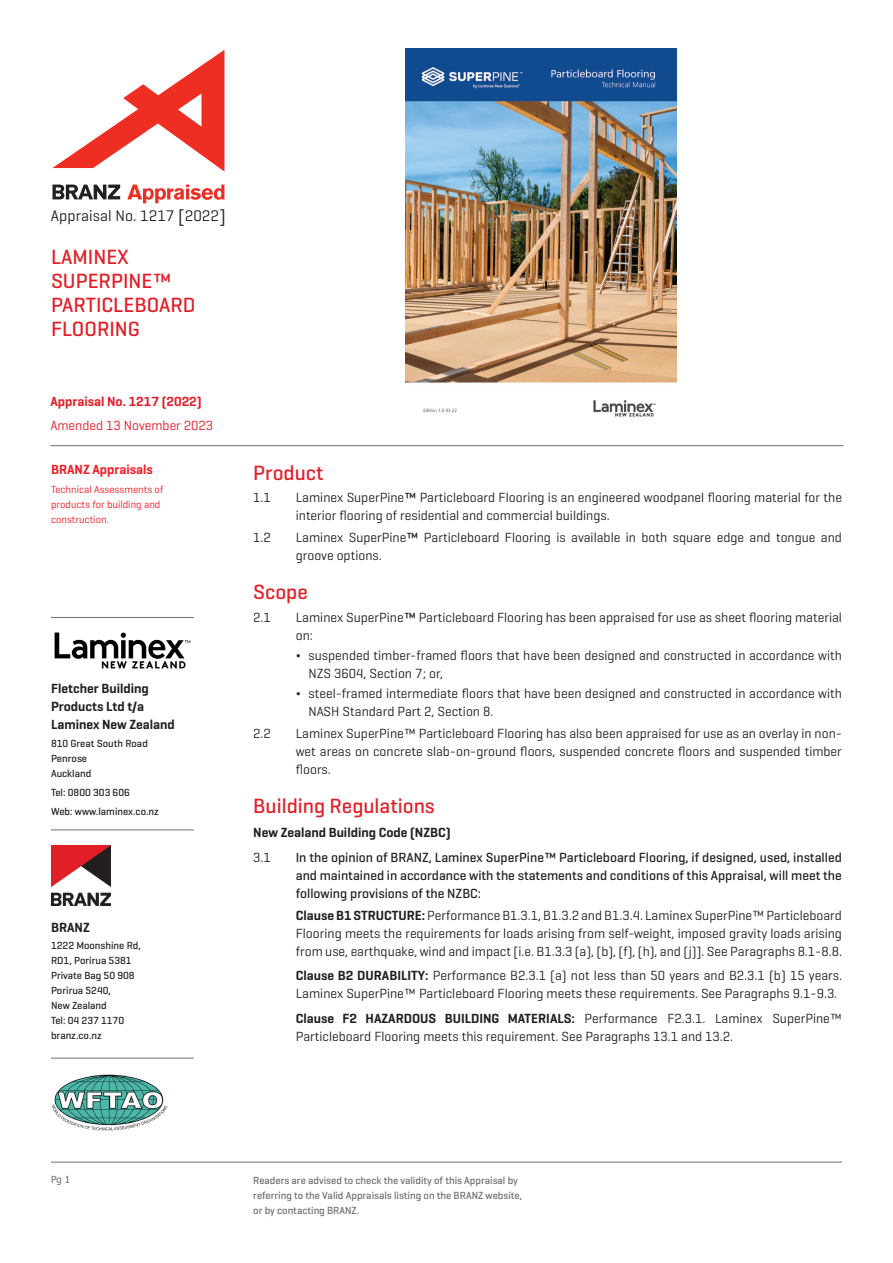
<style>
.page{position:relative;width:893px;height:1263px;background:#fff}
.page>*{position:absolute;margin:0;border:0;box-sizing:border-box;transform-origin:0 0}
.H3_Geo_P{font:500 21px/24px "Geogrotesque";color:#e21f26}
.t1{font:15.6px "Geogrotesque";letter-spacing:.005em;color:#231f20}
.Body_INDENT{font:13.5px/18px "Geogrotesque";color:#231f20}
.t2{font:500 13.5px/18px "Geogrotesque";color:#231f20;text-align:justify}
.H5_Geo_P{font:600 13.5px/18px "Geogrotesque";color:#231f20}
.H5_Geo_P_INDENT{font:600 13.5px "Geogrotesque";color:#231f20}
.H4_Geo_P{font:600 13.5px "Geogrotesque";color:#e21f26}
.H4_Geo_P-2{font:13.5px "Geogrotesque";color:#e21f26}
.Body{font:600 13.5px "Geogrotesque";color:#ee1d23}
.Small_Body_Geo_P{font:500 10.5px/15px "Geogrotesque";color:#231f20}
.Small_Body_Geo_P-2{font:500 10.5px/15px "Geogrotesque";color:#6c6d70}
.Body-2{font:10.5px/15px "Geogrotesque";color:#ee1d23}
.t3{font:9.75px "Tahoma";color:#6c6d70}
.s1{font-size:18.3px}
.s2{font-weight:500}
.s3{font-weight:600}
</style>
<div class="page">
<hr style="left:51px;top:617px;width:143px;height:1px;background:#6c6d70">
<img style="left:54px;top:632px;width:137px;height:37px">
<hr style="left:51px;top:830px;width:143px;height:1px;background:#6c6d70">
<img style="left:51px;top:846px;width:60px;height:59px">
<hr style="left:51px;top:1058px;width:143px;height:1px;background:#6c6d70">
<hr style="left:50px;top:445px;width:793px;height:1px;background:#6c6d70">
<hr style="left:51px;top:1162px;width:791px;height:1px;background:#6c6d70">
<img style="left:51px;top:1074px;width:117px;height:57px">
<svg style="left:52px;top:50px;width:172px;height:122px"></svg>
<svg style="left:127px;top:185px;width:97px;height:18px"></svg>
<svg style="left:53px;top:185px;width:67px;height:14px"></svg>
<img style="left:406px;top:48px;width:271px;height:369px">
<p class="t1" style="left:51px;top:206px;width:176px">Appraisal No. 1217 <span class="s1">[</span>2022<span class="s1">]</span></p>
<p class="H3_Geo_P" style="left:51px;top:245px;width:146px">LAMINEX<br>SUPERPINE™<br>PARTICLEBOARD<br>FLOORING</p>
<p class="H4_Geo_P" style="left:50px;top:393px;width:153px">Appraisal No. 1217 (2022)</p>
<p class="H4_Geo_P-2" style="left:50px;top:417px;width:164px">Amended 13 November 2023</p>
<p class="Body" style="left:51px;top:461px;width:103px">BRANZ Appraisals</p>
<p class="Body-2" style="left:51px;top:482px;width:114px">Technical Assessments of products for building and construction.</p>
<p class="H5_Geo_P" style="left:51px;top:680px;width:125px">Fletcher Building<br>Products Ltd t/a<br>Laminex New Zealand</p>
<p class="Small_Body_Geo_P" style="left:51px;top:735px;width:98px">810 Great South Road</p>
<p class="Small_Body_Geo_P" style="left:51px;top:750px;width:38px">Penrose</p>
<p class="Small_Body_Geo_P" style="left:51px;top:765px;width:42px">Auckland</p>
<p class="Small_Body_Geo_P" style="left:51px;top:784px;width:80px">Tel: 0800 303 606</p>
<p class="Small_Body_Geo_P" style="left:51px;top:804px;width:109px">Web: www.laminex.co.nz</p>
<p class="H5_Geo_P" style="left:51px;top:918px;width:40px">BRANZ</p>
<p class="Small_Body_Geo_P" style="left:51px;top:938px;width:91px">1222 Moonshine Rd,</p>
<p class="Small_Body_Geo_P" style="left:51px;top:953px;width:82px">RD1, Porirua 5381</p>
<p class="Small_Body_Geo_P" style="left:51px;top:968px;width:85px">Private Bag 50 908</p>
<p class="Small_Body_Geo_P" style="left:51px;top:983px;width:62px">Porirua 5240,<br>New Zealand</p>
<p class="Small_Body_Geo_P" style="left:51px;top:1013px;width:75px">Tel: 04 237 1170</p>
<p class="Small_Body_Geo_P" style="left:51px;top:1028px;width:52px">branz.co.nz</p>
<p class="H3_Geo_P" style="left:253px;top:460px;width:72px">Product</p>
<p class="Body_INDENT" style="left:253px;top:488px;width:19px">1.1</p>
<p class="Body_INDENT" style="left:296px;top:488px;width:548px">Laminex SuperPine<span class="s2">™</span> Particleboard Flooring is an engineered woodpanel flooring material for the interior flooring of residential and commercial buildings.</p>
<p class="Body_INDENT" style="left:253px;top:528px;width:19px">1.2</p>
<p class="Body_INDENT" style="left:296px;top:528px;width:548px">Laminex SuperPine<span class="s2">™</span> Particleboard Flooring is available in both square edge and tongue and groove options.</p>
<p class="H3_Geo_P" style="left:253px;top:580px;width:56px">Scope</p>
<p class="Body_INDENT" style="left:253px;top:607px;width:19px">2.1</p>
<p class="Body_INDENT" style="left:296px;top:607px;width:548px">Laminex SuperPine<span class="s2">™</span> Particleboard Flooring has been appraised for use as sheet flooring material on:</p>
<p class="Body_INDENT" style="left:309px;top:646px;width:535px;text-indent:-13px"><span class="s2">¬</span> suspended timber-framed floors that have been designed and constructed in accordance with<br>NZS 3604, Section 7; or,</p>
<p class="Body_INDENT" style="left:309px;top:684px;width:535px;text-indent:-13px"><span class="s2">¬</span> steel-framed intermediate floors that have been designed and constructed in accordance with<br>NASH Standard Part 2, Section 8.</p>
<p class="Body_INDENT" style="left:253px;top:724px;width:19px">2.2</p>
<p class="Body_INDENT" style="left:296px;top:724px;width:548px;text-align:justify">Laminex SuperPine™ Particleboard Flooring has also been appraised for use as an overlay in non&shy;wet areas on concrete slab-on-ground floors, suspended concrete floors and suspended timber floors.</p>
<p class="H3_Geo_P" style="left:253px;top:793px;width:183px">Building Regulations</p>
<p class="H5_Geo_P_INDENT" style="left:253px;top:824px;width:199px">New Zealand Building Code (NZBC)</p>
<p class="Body_INDENT" style="left:253px;top:848px;width:19px">3.1</p>
<p class="t2" style="left:296px;top:848px;width:548px">In the opinion of BRANZ, Laminex SuperPine™ Particleboard Flooring, if designed, used, installed and maintained in accordance with the statements and conditions of this Appraisal, will meet the following provisions of the NZBC:</p>
<p class="Body_INDENT" style="left:296px;top:906px;width:548px;text-align:justify"><span class="s3">Clause B1 STRUCTURE:</span> Performance B1.3.1, B1.3.2 and B1.3.4. Laminex SuperPine™ Particleboard Flooring meets the requirements for loads arising from self-weight, imposed gravity loads arising from use, earthquake, wind and impact [i.e. B1.3.3 (a), (b), (f), (h), and (j)]. See Paragraphs 8.1-8.8.</p>
<p class="Body_INDENT" style="left:296px;top:966px;width:548px"><span class="s3">Clause B2 DURABILITY:</span> Performance B2.3.1 (a) not less than 50 years and B2.3.1 (b) 15 years.<br>Laminex SuperPine™ Particleboard Flooring meets these requirements. See Paragraphs 9.1-9.3.</p>
<p class="Body_INDENT" style="left:296px;top:1009px;width:548px"><span class="s3">Clause F2 HAZARDOUS BUILDING MATERIALS:</span> Performance F2.3.1. Laminex SuperPine™<br>Particleboard Flooring meets this requirement. See Paragraphs 13.1 and 13.2.</p>
<p class="t3" style="left:51px;top:1173px;width:21px">Pg 1</p>
<p class="Small_Body_Geo_P-2" style="left:253px;top:1172px;width:270px">Readers are advised to check the validity of this Appraisal by referring to the Valid Appraisals listing on the BRANZ website, or by contacting BRANZ.</p>
</div>
